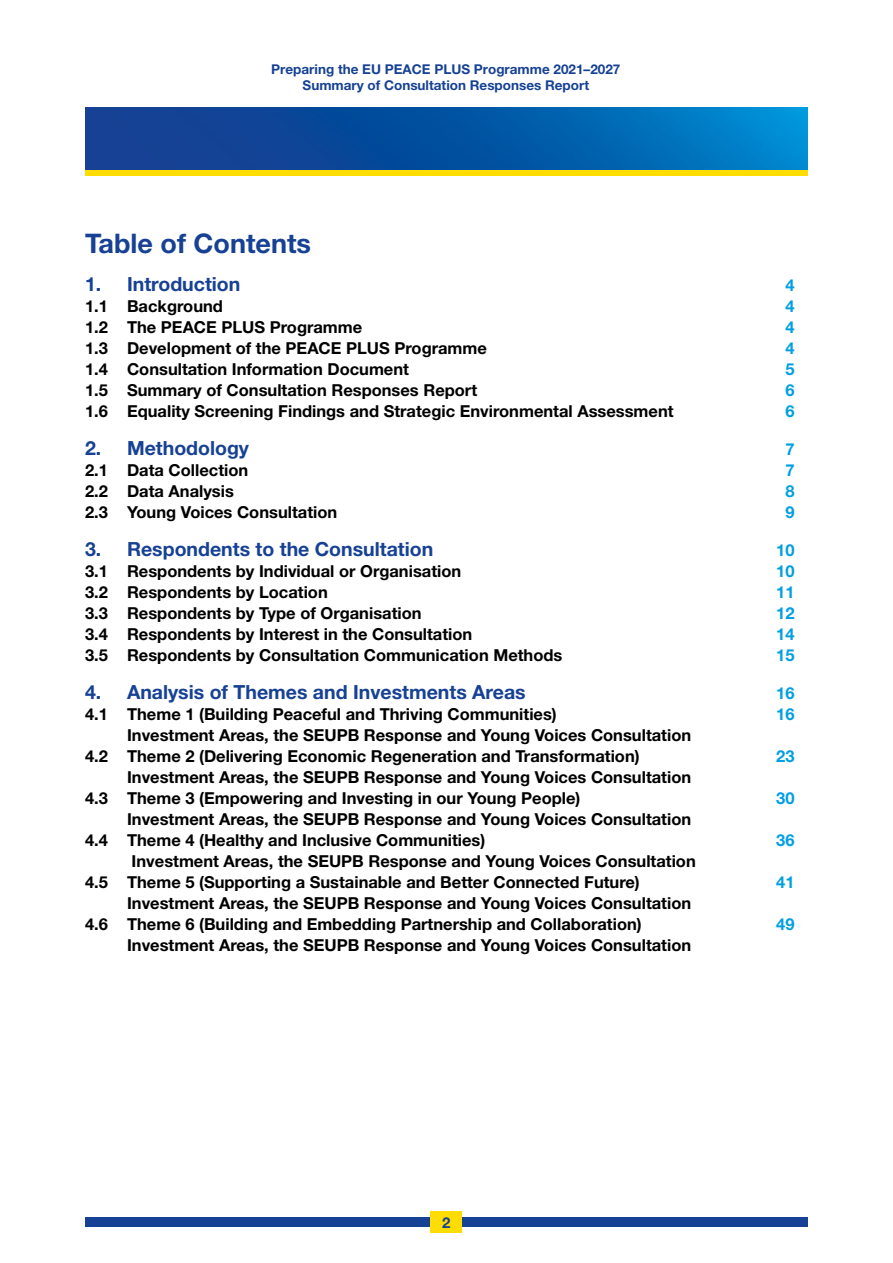
<style>
.page{position:relative;width:893px;height:1263px;background:#fff}
.page>*{position:absolute;margin:0;border:0;box-sizing:border-box;transform-origin:0 0}
.H2_Span_columns__12{font:700 27px "Helvetica Neue LT Std";color:#164194}
.P_Body_text_11_14{font:700 19.5px "Helvetica Neue LT Std";color:#164194}
.P_Body_text_11_14-2{font:700 16.5px "Helvetica Neue LT Std";color:#000}
.P_Body_text_11_14-3{font:700 16.5px "Helvetica Neue LT Std";color:#009fe3}
.t1{font:700 15px "Helvetica Neue LT Std";color:#164194}
.t2{font:700 13.5px/16.2px "Helvetica Neue LT Std";color:#164194;text-align:center}
</style>
<div class="page">
<svg style="left:85px;top:169px;width:723px;height:6px;background:#d5c61b"></svg>
<svg style="left:85px;top:107px;width:723px;height:62px;background:#0659a7"></svg>
<div style="left:85px;top:1217px;width:723px;height:10px;background:#164194"></div>
<div style="left:430px;top:1212px;width:32px;height:21px;background:#fd0"></div>
<p class="t2" style="left:271px;top:61px;width:351px">Preparing the EU PEACE PLUS Programme 2021–2027<br>Summary of Consultation Responses Report</p>
<h2 class="H2_Span_columns__12" style="left:85px;top:227px;width:227px">Table of Contents</h2>
<p class="P_Body_text_11_14" style="left:85px;top:272px;width:157px">1. Introduction</p>
<p class="P_Body_text_11_14-3" style="left:785px;top:275px;width:11px">4</p>
<p class="P_Body_text_11_14-2" style="left:85px;top:296px;width:139px">1.1 Background</p>
<p class="P_Body_text_11_14-3" style="left:785px;top:296px;width:11px">4</p>
<p class="P_Body_text_11_14-2" style="left:85px;top:317px;width:279px">1.2 The PEACE PLUS Programme</p>
<p class="P_Body_text_11_14-3" style="left:785px;top:317px;width:11px">4</p>
<p class="P_Body_text_11_14-2" style="left:85px;top:338px;width:403px">1.3 Development of the PEACE PLUS Programme</p>
<p class="P_Body_text_11_14-3" style="left:785px;top:338px;width:11px">4</p>
<p class="P_Body_text_11_14-2" style="left:85px;top:359px;width:325px">1.4 Consultation Information Document</p>
<p class="P_Body_text_11_14-3" style="left:785px;top:359px;width:11px">5</p>
<p class="P_Body_text_11_14-2" style="left:85px;top:380px;width:394px">1.5 Summary of Consultation Responses Report</p>
<p class="P_Body_text_11_14-3" style="left:785px;top:380px;width:11px">6</p>
<p class="P_Body_text_11_14-2" style="left:85px;top:401px;width:590px">1.6 Equality Screening Findings and Strategic Environmental Assessment</p>
<p class="P_Body_text_11_14-3" style="left:785px;top:401px;width:11px">6</p>
<p class="P_Body_text_11_14" style="left:85px;top:436px;width:166px">2. Methodology</p>
<p class="P_Body_text_11_14-3" style="left:785px;top:439px;width:11px">7</p>
<p class="P_Body_text_11_14-2" style="left:85px;top:460px;width:165px">2.1 Data Collection</p>
<p class="P_Body_text_11_14-3" style="left:785px;top:460px;width:11px">7</p>
<p class="P_Body_text_11_14-2" style="left:85px;top:481px;width:150px">2.2 Data Analysis</p>
<p class="P_Body_text_11_14-3" style="left:785px;top:481px;width:11px">8</p>
<p class="P_Body_text_11_14-2" style="left:85px;top:502px;width:254px">2.3 Young Voices Consultation</p>
<p class="P_Body_text_11_14-3" style="left:785px;top:502px;width:11px">9</p>
<p class="P_Body_text_11_14" style="left:85px;top:537px;width:350px">3. Respondents to the Consultation</p>
<p class="P_Body_text_11_14-3" style="left:776px;top:540px;width:20px">10</p>
<p class="P_Body_text_11_14-2" style="left:85px;top:561px;width:378px">3.1 Respondents by Individual or Organisation</p>
<p class="P_Body_text_11_14-3" style="left:776px;top:561px;width:20px">10</p>
<p class="P_Body_text_11_14-2" style="left:85px;top:582px;width:244px">3.2 Respondents by Location</p>
<p class="P_Body_text_11_14-3" style="left:776px;top:582px;width:20px">11</p>
<p class="P_Body_text_11_14-2" style="left:85px;top:603px;width:338px">3.3 Respondents by Type of Organisation</p>
<p class="P_Body_text_11_14-3" style="left:776px;top:603px;width:20px">12</p>
<p class="P_Body_text_11_14-2" style="left:85px;top:624px;width:389px">3.4 Respondents by Interest in the Consultation</p>
<p class="P_Body_text_11_14-3" style="left:776px;top:624px;width:20px">14</p>
<p class="P_Body_text_11_14-2" style="left:85px;top:645px;width:479px">3.5 Respondents by Consultation Communication Methods</p>
<p class="P_Body_text_11_14-3" style="left:776px;top:645px;width:20px">15</p>
<p class="P_Body_text_11_14" style="left:85px;top:680px;width:442px">4. Analysis of Themes and Investments Areas</p>
<p class="P_Body_text_11_14-3" style="left:776px;top:683px;width:20px">16</p>
<p class="P_Body_text_11_14-2" style="left:85px;top:704px;width:473px">4.1 Theme 1 (Building Peaceful and Thriving Communities)</p>
<p class="P_Body_text_11_14-3" style="left:776px;top:704px;width:20px">16</p>
<p class="P_Body_text_11_14-2" style="left:127px;top:725px;width:566px">Investment Areas, the SEUPB Response and Young Voices Consultation</p>
<p class="P_Body_text_11_14-2" style="left:85px;top:746px;width:556px">4.2 Theme 2 (Delivering Economic Regeneration and Transformation)</p>
<p class="P_Body_text_11_14-3" style="left:776px;top:746px;width:20px">23</p>
<p class="P_Body_text_11_14-2" style="left:127px;top:767px;width:566px">Investment Areas, the SEUPB Response and Young Voices Consultation</p>
<p class="P_Body_text_11_14-2" style="left:85px;top:788px;width:497px">4.3 Theme 3 (Empowering and Investing in our Young People)</p>
<p class="P_Body_text_11_14-3" style="left:776px;top:788px;width:20px">30</p>
<p class="P_Body_text_11_14-2" style="left:127px;top:809px;width:566px">Investment Areas, the SEUPB Response and Young Voices Consultation</p>
<p class="P_Body_text_11_14-2" style="left:85px;top:830px;width:402px">4.4 Theme 4 (Healthy and Inclusive Communities)</p>
<p class="P_Body_text_11_14-3" style="left:776px;top:830px;width:20px">36</p>
<p class="P_Body_text_11_14-2" style="left:132px;top:851px;width:566px">Investment Areas, the SEUPB Response and Young Voices Consultation</p>
<p class="P_Body_text_11_14-2" style="left:85px;top:872px;width:556px">4.5 Theme 5 (Supporting a Sustainable and Better Connected Future)</p>
<p class="P_Body_text_11_14-3" style="left:776px;top:872px;width:20px">41</p>
<p class="P_Body_text_11_14-2" style="left:127px;top:893px;width:566px">Investment Areas, the SEUPB Response and Young Voices Consultation</p>
<p class="P_Body_text_11_14-2" style="left:85px;top:914px;width:558px">4.6 Theme 6 (Building and Embedding Partnership and Collaboration)</p>
<p class="P_Body_text_11_14-3" style="left:776px;top:914px;width:20px">49</p>
<p class="P_Body_text_11_14-2" style="left:127px;top:935px;width:566px">Investment Areas, the SEUPB Response and Young Voices Consultation</p>
<p class="t1" style="left:442px;top:1213px;width:10px">2</p>
</div>
